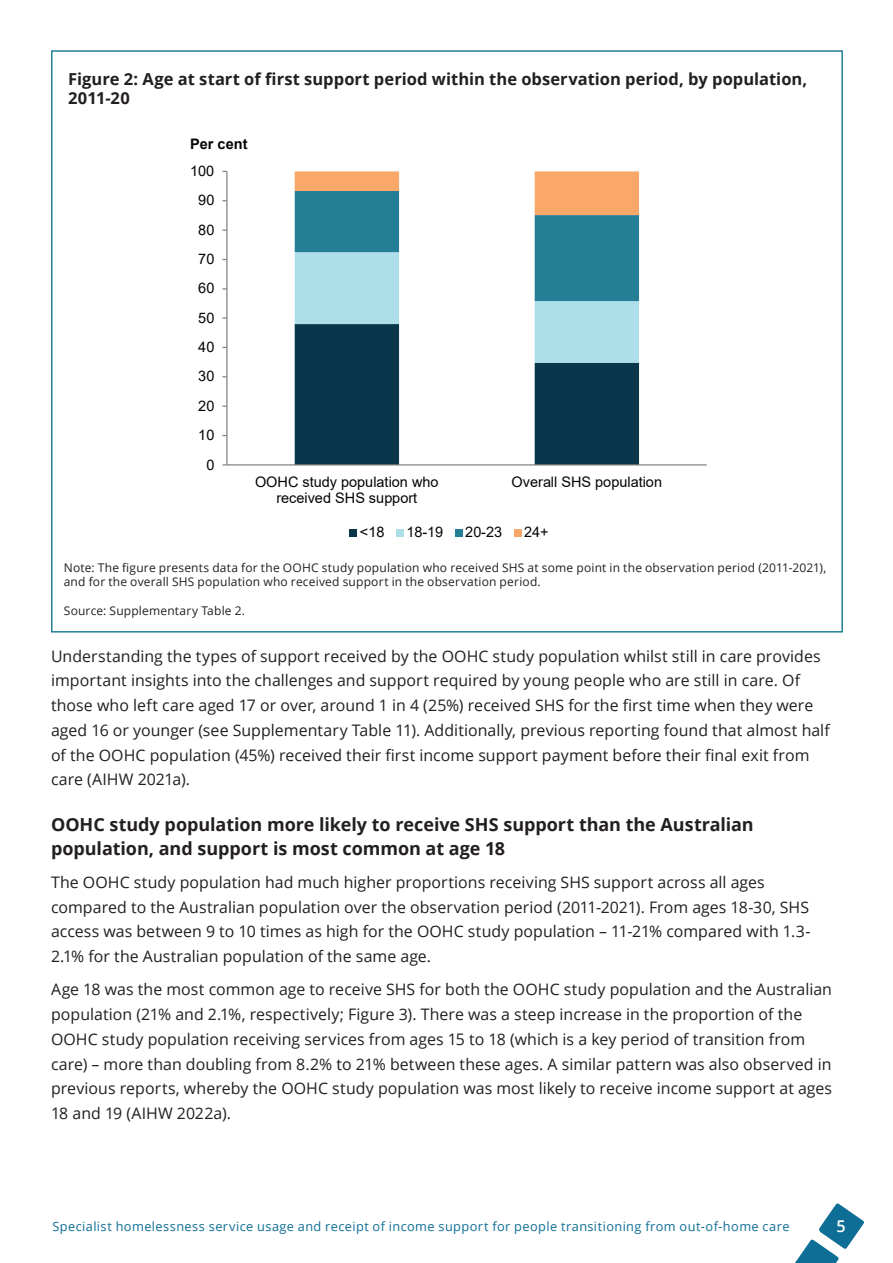
<style>
.page{position:relative;width:893px;height:1263px;background:#fff}
.page>*{position:absolute;margin:0;border:0;box-sizing:border-box;transform-origin:0 0}
.Head_4_-_12{font:700 18px/24px "Open Sans";letter-spacing:-.005em;color:#231f20}
.Figure_Name_GP{font:700 16.5px/19.5px "Open Sans";color:#231f20}
.t1{font:600 16.2px "Open Sans";color:#fff}
.Body{font:15.9px/24.8px "Open Sans";letter-spacing:.005em;color:#231f20}
.t2{font:14.55px/16.6px "Arial";letter-spacing:.005em;color:#040503;text-align:center}
.t3{font:700 14.55px "Arial";letter-spacing:.005em;color:#040503}
.t4{font:12.75px "Open Sans";letter-spacing:.035em;color:#0e6e95}
.Figure_note{font:12px/14.4px "Open Sans";letter-spacing:.015em;color:#231f20}
</style>
<div class="page">
<svg style="left:795px;top:1203px;width:69px;height:60px"></svg>
<svg style="left:295px;top:363px;width:344px;height:101px;fill:#0a364c"></svg>
<svg style="left:295px;top:171px;width:344px;height:192px"></svg>
<hr style="left:226px;top:171px;width:1px;height:294px;background:#7f807f">
<hr style="left:227px;top:464px;width:480px;height:1px;background:#7f807f">
<div style="left:350px;top:529px;width:7px;height:7px;background:#0a364c"></div>
<div style="left:396px;top:529px;width:7px;height:7px;background:#addfeb"></div>
<div style="left:455px;top:529px;width:7px;height:7px;background:#237e96"></div>
<div style="left:514px;top:529px;width:7px;height:7px;background:#f9a869"></div>
<p class="Figure_Name_GP" style="left:68px;top:69px;width:741px">Figure 2: Age at start of first support period within the observation period, by population,<br>2011-20</p>
<p class="t3" style="left:190px;top:133px;width:59px">Per cent</p>
<p class="t2" style="left:190px;top:163px;width:26px">100</p>
<p class="t2" style="left:198px;top:192px;width:18px">90</p>
<p class="t2" style="left:198px;top:221px;width:18px">80</p>
<p class="t2" style="left:198px;top:251px;width:18px">70</p>
<p class="t2" style="left:198px;top:280px;width:18px">60</p>
<p class="t2" style="left:198px;top:309px;width:18px">50</p>
<p class="t2" style="left:198px;top:339px;width:18px">40</p>
<p class="t2" style="left:198px;top:368px;width:18px">30</p>
<p class="t2" style="left:198px;top:397px;width:18px">20</p>
<p class="t2" style="left:198px;top:427px;width:18px">10</p>
<p class="t2" style="left:206px;top:456px;width:10px">0</p>
<p class="t2" style="left:255px;top:473px;width:185px">OOHC study population who received SHS support</p>
<p class="t2" style="left:512px;top:473px;width:152px">Overall SHS population</p>
<p class="t2" style="left:360px;top:524px;width:26px">&lt;18</p>
<p class="t2" style="left:406px;top:524px;width:39px">18-19</p>
<p class="t2" style="left:465px;top:524px;width:39px">20-23</p>
<p class="t2" style="left:524px;top:524px;width:26px">24+</p>
<p class="Figure_note" style="left:64px;top:560px;width:764px">Note: The figure presents data for the OOHC study population who received SHS at some point in the observation period (2011-2021), and for the overall SHS population who received support in the observation period.</p>
<p class="Figure_note" style="left:64px;top:604px;width:183px">Source: Supplementary Table 2.</p>
<p class="Body" style="left:51px;top:643px;width:780px">Understanding the types of support received by the OOHC study population whilst still in care provides important insights into the challenges and support required by young people who are still in care. Of those who left care aged 17 or over, around 1 in 4 (25%) received SHS for the first time when they were aged 16 or younger (see Supplementary Table 11). Additionally, previous reporting found that almost half of the OOHC population (45%) received their first income support payment before their final exit from care (AIHW 2021a).</p>
<p class="Head_4_-_12" style="left:51px;top:811px;width:704px">OOHC study population more likely to receive SHS support than the Australian population, and support is most common at age 18</p>
<p class="Body" style="left:51px;top:869px;width:761px">The OOHC study population had much higher proportions receiving SHS support across all ages compared to the Australian population over the observation period (2011-2021). From ages 18-30, SHS access was between 9 to 10 times as high for the OOHC study population – 11-21% compared with 1.3- 2.1% for the Australian population of the same age.</p>
<p class="Body" style="left:51px;top:977px;width:783px">Age 18 was the most common age to receive SHS for both the OOHC study population and the Australian population (21% and 2.1%, respectively; Figure 3). There was a steep increase in the proportion of the OOHC study population receiving services from ages 15 to 18 (which is a key period of transition from care) – more than doubling from 8.2% to 21% between these ages. A similar pattern was also observed in previous reports, whereby the OOHC study population was most likely to receive income support at ages 18 and 19 (AIHW 2022a).</p>
<p class="t4" style="left:52px;top:1218px;width:738px">Specialist homelessness service usage and receipt of income support for people transitioning from out-of-home care</p>
<p class="t1" style="left:836px;top:1215px;width:11px">5</p>
</div>
